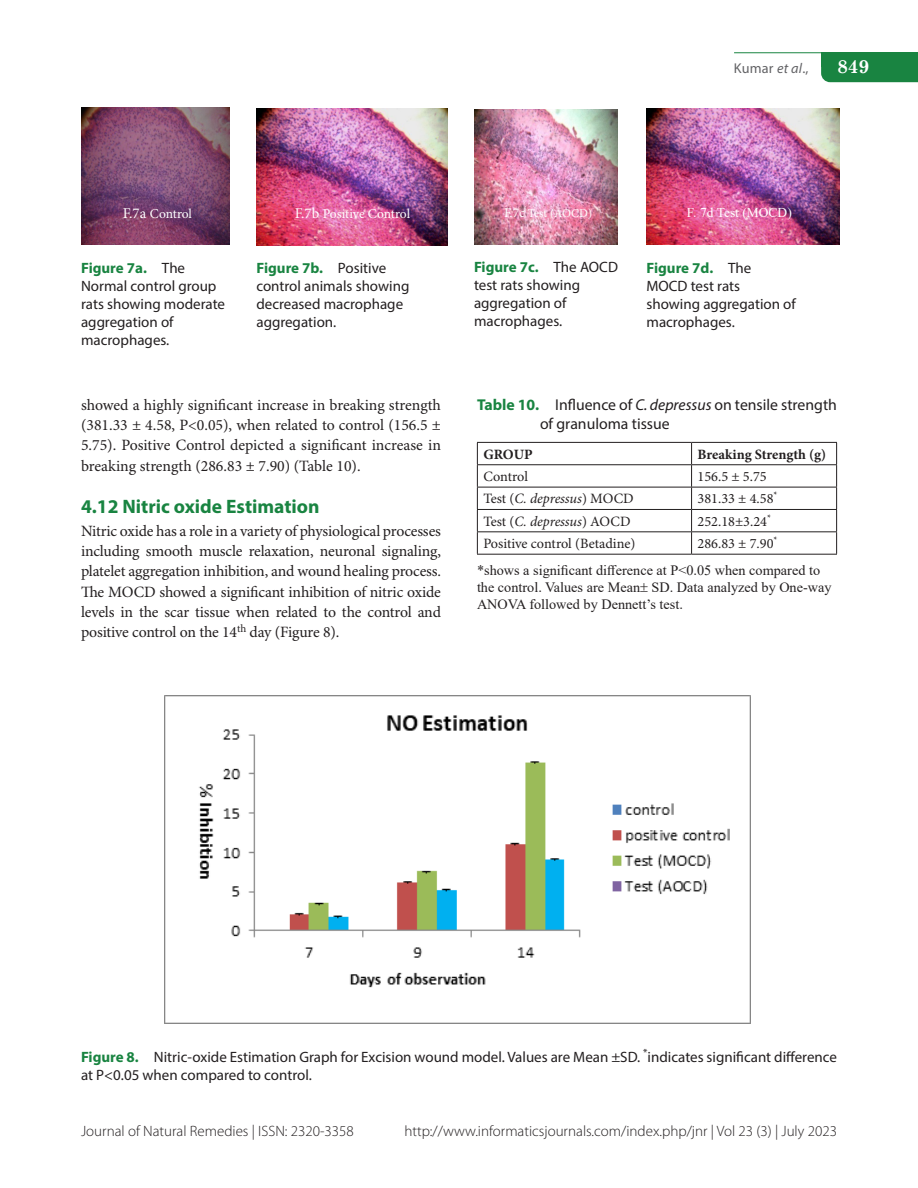
<style>
.page{position:relative;width:918px;height:1188px;background:#fff}
.page>*{position:absolute;margin:0;border:0;box-sizing:border-box;transform-origin:0 0}
.B-level{font:700 19.5px "Myriad Pro";color:#198441}
.t1{font:700 18.75px "Century Schoolbook";color:#fff}
.Text{font:15.75px/20.2px "Minion Pro";letter-spacing:-.015em;color:#231f20;text-align:justify}
.Text_Ind{font:15.75px/20.2px "Minion Pro";color:#231f20;text-align:justify}
.Table_head{font:15.75px/18.9px "Myriad Pro";color:#231f20}
.Fig_cap{font:15px/18px "Myriad Pro";color:#231f20}
.t2{font:300 15px "Myriad Pro";color:#231f20}
.TabBody{font:14.25px/17.2px "Times New Roman";color:#231f20}
.TabBody-2{font:14.25px "Minion Pro";color:#231f20}
.TabBody-3{font:italic 14.25px "Minion Pro";letter-spacing:-.01em;color:#231f20}
.TabBody-4{font:700 14.25px "Minion Pro";letter-spacing:-.005em;color:#231f20}
.t3{font:14.25px "Myriad Pro";letter-spacing:.015em;color:#636366}
.Source{font:13.5px "Minion Pro";letter-spacing:-.005em;color:#fff}
.Source-2{font:13.5px "Times New Roman";color:#fff}
.Source-3{font:12px "Minion Pro";letter-spacing:-.005em;color:#fff}
.s1{font-style:italic}
.s2{font-size:15px}
.s3{font-size:13.5px}
.s4{font-weight:700;color:#198441}
.s5{font-style:normal}
</style>
<div class="page">
<svg style="left:821px;top:67px;width:97px;height:15px"></svg>
<div style="left:821px;top:53px;width:97px;height:14px;background:#198441"></div>
<div style="left:891px;top:68px;width:27px;height:14px;background:#198441"></div>
<hr style="left:734px;top:52px;width:184px;height:1px;background:#198441">
<hr style="left:477px;top:442px;width:215px;height:1px;background:#231f20">
<hr style="left:692px;top:442px;width:145px;height:1px;background:#231f20">
<hr style="left:477px;top:464px;width:215px;height:1px;background:#231f20">
<hr style="left:692px;top:464px;width:145px;height:1px;background:#231f20">
<hr style="left:477px;top:487px;width:215px;height:1px;background:#231f20">
<hr style="left:692px;top:487px;width:145px;height:1px;background:#231f20">
<hr style="left:477px;top:509px;width:215px;height:1px;background:#231f20">
<hr style="left:692px;top:509px;width:145px;height:1px;background:#231f20">
<hr style="left:477px;top:531px;width:215px;height:1px;background:#231f20">
<svg style="left:477px;top:443px;width:1px;height:111px"></svg>
<hr style="left:692px;top:531px;width:145px;height:1px;background:#231f20">
<svg style="left:691px;top:443px;width:1px;height:111px"></svg>
<svg style="left:836px;top:443px;width:1px;height:111px"></svg>
<hr style="left:477px;top:554px;width:215px;height:1px;background:#231f20">
<hr style="left:692px;top:554px;width:145px;height:1px;background:#231f20">
<img style="left:82px;top:107px;width:148px;height:138px">
<img style="left:256px;top:108px;width:192px;height:137px">
<img style="left:474px;top:110px;width:144px;height:135px">
<img style="left:646px;top:108px;width:194px;height:137px">
<img style="left:164px;top:695px;width:586px;height:328px">
<p class="t3" style="left:734px;top:60px;width:76px">Kumar <span class="s1">et al</span>.,</p>
<p class="t1" style="left:837px;top:55px;width:34px">849</p>
<p class="Source" style="left:123px;top:206px;width:71px"><span class="s2">F.7a</span> Control</p>
<p class="Source" style="left:295px;top:206px;width:117px"><span class="s2">F.7b</span> Positive Control</p>
<p class="Source-3" style="left:504px;top:206px;width:90px"><span class="s3">F.7c</span> Test (AOCD)</p>
<p class="Source-2" style="left:687px;top:203px;width:106px">F. 7d Test (MOCD)</p>
<p class="Fig_cap" style="left:81px;top:258px;width:146px"><span class="s4">Figure 7a.</span> The<br>Normal control group rats showing moderate aggregation of macrophages.</p>
<p class="Fig_cap" style="left:256px;top:258px;width:154px"><span class="s4">Figure 7b.</span> Positive control animals showing decreased macrophage aggregation.</p>
<p class="Fig_cap" style="left:474px;top:258px;width:145px"><span class="s4">Figure 7c.</span> The AOCD test rats showing aggregation of macrophages.</p>
<p class="Fig_cap" style="left:646px;top:258px;width:151px"><span class="s4">Figure 7d.</span> The<br>MOCD test rats showing aggregation of macrophages.</p>
<p class="Text_Ind" style="left:81px;top:395px;width:362px">showed a highly significant increase in breaking strength (381.33 ± 4.58, P&lt;0.05), when related to control (156.5 ± 5.75). Positive Control depicted a significant increase in breaking strength (286.83 ± 7.90) (Table 10).</p>
<p class="B-level" style="left:81px;top:493px;width:240px">4.12 Nitric oxide Estimation</p>
<p class="Text" style="left:81px;top:521px;width:362px">Nitric oxide has a role in a variety of physiological processes including smooth muscle relaxation, neuronal signaling, platelet aggregation inhibition, and wound healing process.<br>The MOCD showed a significant inhibition of nitric oxide levels in the scar tissue when related to the control and positive control on the 14<sup>th</sup> day (Figure 8).</p>
<p class="Table_head" style="left:540px;top:395px;width:298px;text-indent:-63px"><span class="s4">Table 10.</span> Influence of <span class="s1">C. depressus</span> on tensile strength of granuloma tissue</p>
<p class="TabBody-4" style="left:483px;top:444px;width:51px">GROUP</p>
<p class="TabBody-4" style="left:698px;top:444px;width:130px">Breaking Strength (g)</p>
<p class="TabBody-2" style="left:483px;top:468px;width:46px">Control</p>
<p class="TabBody-2" style="left:698px;top:468px;width:71px">156.5 ± 5.75</p>
<p class="TabBody-3" style="left:483px;top:489px;width:152px"><span class="s5">Test (</span>C. depressus<span class="s5">) MOCD</span></p>
<p class="TabBody-2" style="left:698px;top:490px;width:81px">381.33 ± 4.58<sup>*</sup></p>
<p class="TabBody-3" style="left:483px;top:512px;width:149px"><span class="s5">Test (</span>C. depressus<span class="s5">) AOCD</span></p>
<p class="TabBody-2" style="left:698px;top:513px;width:75px">252.18±3.24<sup>*</sup></p>
<p class="TabBody-2" style="left:483px;top:535px;width:154px">Positive control (Betadine)</p>
<p class="TabBody-2" style="left:698px;top:535px;width:81px">286.83 ± 7.90<sup>*</sup></p>
<p class="TabBody" style="left:477px;top:561px;width:356px">*shows a significant difference at P&lt;0.05 when compared to the control. Values are Mean SD. Data analyzed by One-way<br>ANOVA followed by Dennett’s test.</p>
<p class="Fig_cap" style="left:81px;top:1047px;width:758px"><span class="s4">Figure 8.</span> Nitric-oxide Estimation Graph for Excision wound model. Values are Mean ±SD. <sup>*</sup>indicates significant difference at P&lt;0.05 when compared to control.</p>
<p class="t2" style="left:81px;top:1122px;width:274px">Journal of Natural Remedies | ISSN: 2320-3358</p>
<p class="t2" style="left:404px;top:1122px;width:434px">http://www.informaticsjournals.com/index.php/jnr | Vol 23 (3) | July 2023</p>
</div>
